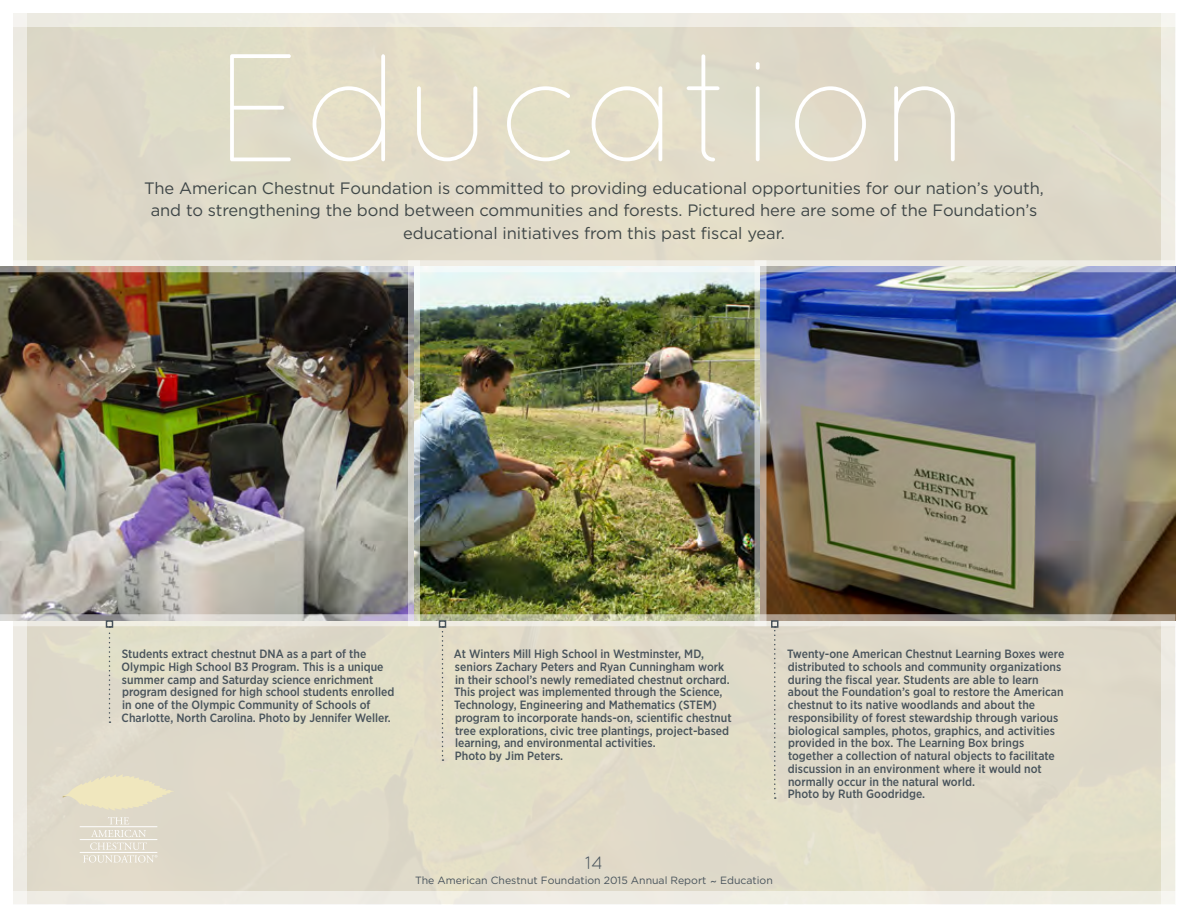
<style>
.page{position:relative;width:1188px;height:918px;background:#fff}
.page>*{position:absolute;margin:0;border:0;box-sizing:border-box;transform-origin:0 0}
.Heading{font:300 153px "Quicksand";color:#fff}
.Page_Number{font:18px "Quicksand";color:#48535b}
.t1{font:16.5px/22.5px "Gotham";letter-spacing:-.005em;color:#48535b;text-align:center}
.Photo_Caption{font:500 12px/12.8px "Gotham Narrow";color:#48535b}
.t2{font:10.5px "Gotham";color:#48535b}
.s1{font-family:"Quicksand";font-size:18px}
</style>
<div class="page">
<div style="left:14px;top:14px;width:1161px;height:890px;background:#e0dbc8"></div>
<svg style="left:108px;top:817px;width:21px;height:7px"></svg>
<svg style="left:83px;top:830px;width:74px;height:33px"></svg>
<hr style="left:80px;top:826px;width:77px;height:1px;background:#fff">
<hr style="left:80px;top:852px;width:77px;height:1px;background:#fff">
<hr style="left:80px;top:839px;width:77px;height:1px;background:#fff">
<svg style="left:63px;top:775px;width:109px;height:35px"></svg>
<div style="left:0;top:14px;width:1188px;height:13px;background:#eeede3"></div>
<div style="left:0;top:891px;width:1188px;height:13px;background:#efece3"></div>
<div style="left:14px;top:13px;width:13px;height:891px;background:#eeebe3"></div>
<svg style="left:1161px;top:13px;width:27px;height:891px"></svg>
<svg style="left:1187px;top:260px;width:1px;height:12px"></svg>
<img style="left:0;top:272px;width:1175px;height:342px">
<svg style="left:408px;top:272px;width:12px;height:342px"></svg>
<svg style="left:754px;top:272px;width:12px;height:342px;background:#adaba4"></svg>
<svg style="left:0;top:260px;width:1176px;height:12px;background:#dddcd9"></svg>
<svg style="left:0;top:614px;width:1176px;height:12px;background:#cdcabd"></svg>
<svg style="left:109px;top:632px;width:2px;height:91px"></svg>
<div style="left:106px;top:620px;width:7px;height:8px;border:2px solid #48535b"></div>
<svg style="left:442px;top:631px;width:1px;height:130px"></svg>
<div style="left:439px;top:620px;width:7px;height:8px;border:2px solid #48535b"></div>
<svg style="left:774px;top:629px;width:2px;height:170px"></svg>
<div style="left:771px;top:620px;width:7px;height:8px;border:2px solid #48535b"></div>
<p class="Heading" style="left:214px;top:20px;width:761px">Education</p>
<p class="t1" style="left:144px;top:176px;width:901px">The American Chestnut Foundation is committed to providing educational opportunities for our nation’s youth, and to strengthening the bond between communities and forests. Pictured here are some of the Foundation’s educational initiatives from this past fiscal year.</p>
<p class="Photo_Caption" style="left:122px;top:647px;width:274px">Students extract chestnut DNA as a part of the Olympic High School B3 Program. This is a unique summer camp and Saturday science enrichment program designed for high school students enrolled in one of the Olympic Community of Schools of Charlotte, North Carolina. Photo by Jennifer Weller.</p>
<p class="Photo_Caption" style="left:454px;top:647px;width:279px">At Winters Mill High School in Westminster, MD, seniors Zachary Peters and Ryan Cunningham work in their school’s newly remediated chestnut orchard.<br>This project was implemented through the Science, Technology, Engineering and Mathematics (STEM) program to incorporate hands-on, scientific chestnut tree explorations, civic tree plantings, project-based learning, and environmental activities.<br>Photo by Jim Peters.</p>
<p class="Photo_Caption" style="left:787px;top:647px;width:279px">Twenty-one American Chestnut Learning Boxes were distributed to schools and community organizations during the fiscal year. Students are able to learn about the Foundation’s goal to restore the American chestnut to its native woodlands and about the responsibility of forest stewardship through various biological samples, photos, graphics, and activities provided in the box. The Learning Box brings together a collection of natural objects to facilitate discussion in an environment where it would not normally occur in the natural world.<br>Photo by Ruth Goodridge.</p>
<p class="Page_Number" style="left:585px;top:853px;width:19px">14</p>
<p class="t2" style="left:415px;top:874px;width:359px">The American Chestnut Foundation 2015 Annual Report <span class="s1">~</span> Education</p>
</div>
